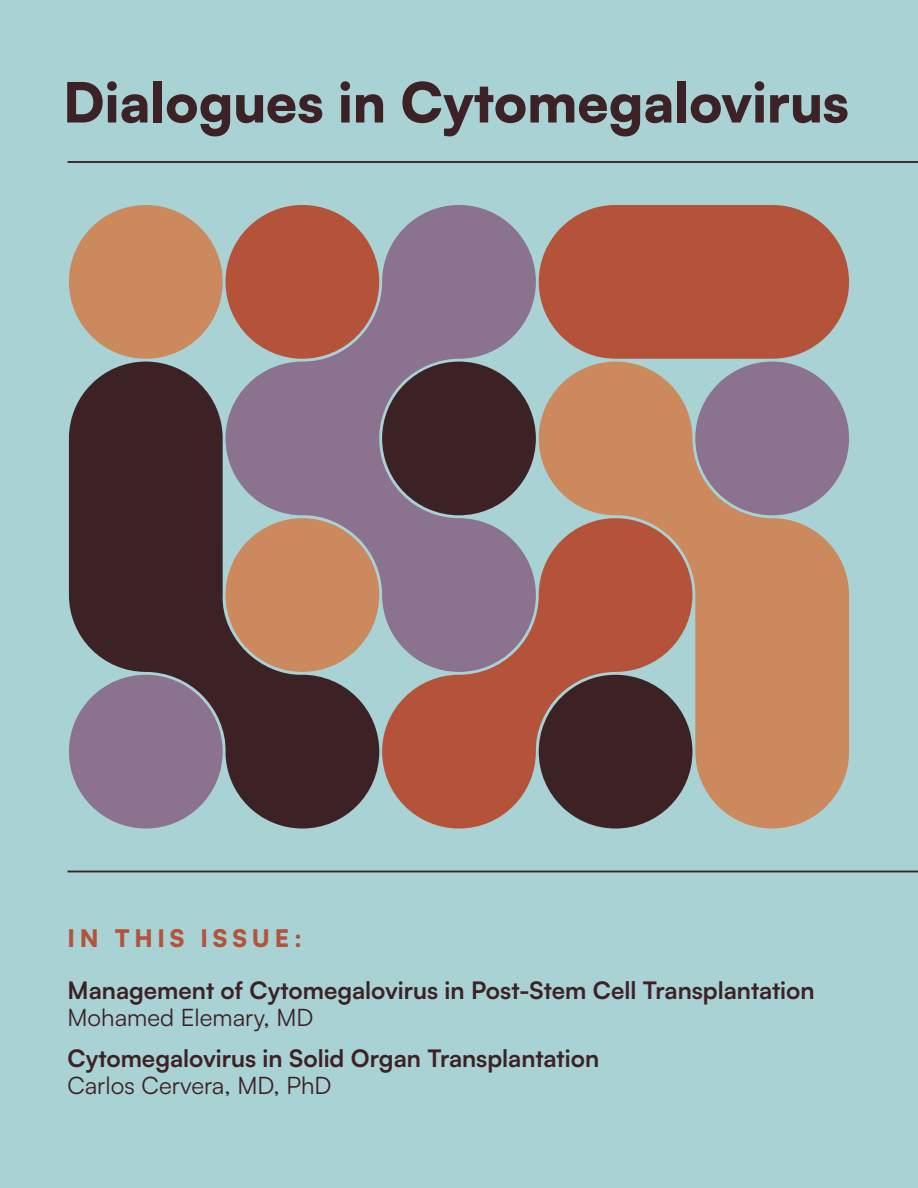
<style>
.page{position:relative;width:918px;height:1188px;background:#a9d2d5}
.page>*{position:absolute;margin:0;border:0;box-sizing:border-box;transform-origin:0 0}
.t1{font:900 54.75px "Satoshi";color:#3d2225}
.t2{font:700 24px "Satoshi";color:#3d2225}
.t3{font:24px "Satoshi";color:#3d2225}
.t4{font:900 24px "Satoshi";letter-spacing:.2em;color:#b4533a}
</style>
<div class="page">
<hr style="left:68px;top:161px;width:850px;height:2px;background:#3d2225">
<hr style="left:68px;top:871px;width:850px;height:1px;background:#3d2225">
<svg style="left:539px;top:362px;width:310px;height:467px;fill:#cb895d"></svg>
<svg style="left:226px;top:205px;width:310px;height:395px;fill:#8b728e"></svg>
<div style="left:695px;top:362px;width:154px;height:153px;background:#8b728e;border-radius:50%"></div>
<div style="left:382px;top:362px;width:154px;height:153px;background:#3d2225;border-radius:50%"></div>
<div style="left:226px;top:205px;width:153px;height:154px;background:#b4533a;border-radius:50%"></div>
<svg style="left:382px;top:518px;width:310px;height:311px;background:#93635f"></svg>
<div style="left:539px;top:205px;width:310px;height:154px;background:#b4533a;border-radius:77px"></div>
<div style="left:69px;top:205px;width:154px;height:154px;background:#cb895d;border-radius:50%"></div>
<svg style="left:69px;top:362px;width:310px;height:467px;background:#735d61"></svg>
<p class="t1" style="left:63px;top:61px;width:787px">Dialogues in Cytomegalovirus</p>
<p class="t4" style="left:68px;top:920px;width:236px">IN THIS ISSUE:</p>
<p class="t2" style="left:68px;top:973px;width:749px">Management of Cytomegalovirus in Post-Stem Cell Transplantation</p>
<p class="t3" style="left:68px;top:1001px;width:247px">Mohamed Elemary, MD</p>
<p class="t2" style="left:68px;top:1040px;width:533px">Cytomegalovirus in Solid Organ Transplantation</p>
<p class="t3" style="left:68px;top:1069px;width:266px">Carlos Cervera, MD, PhD</p>
</div>
